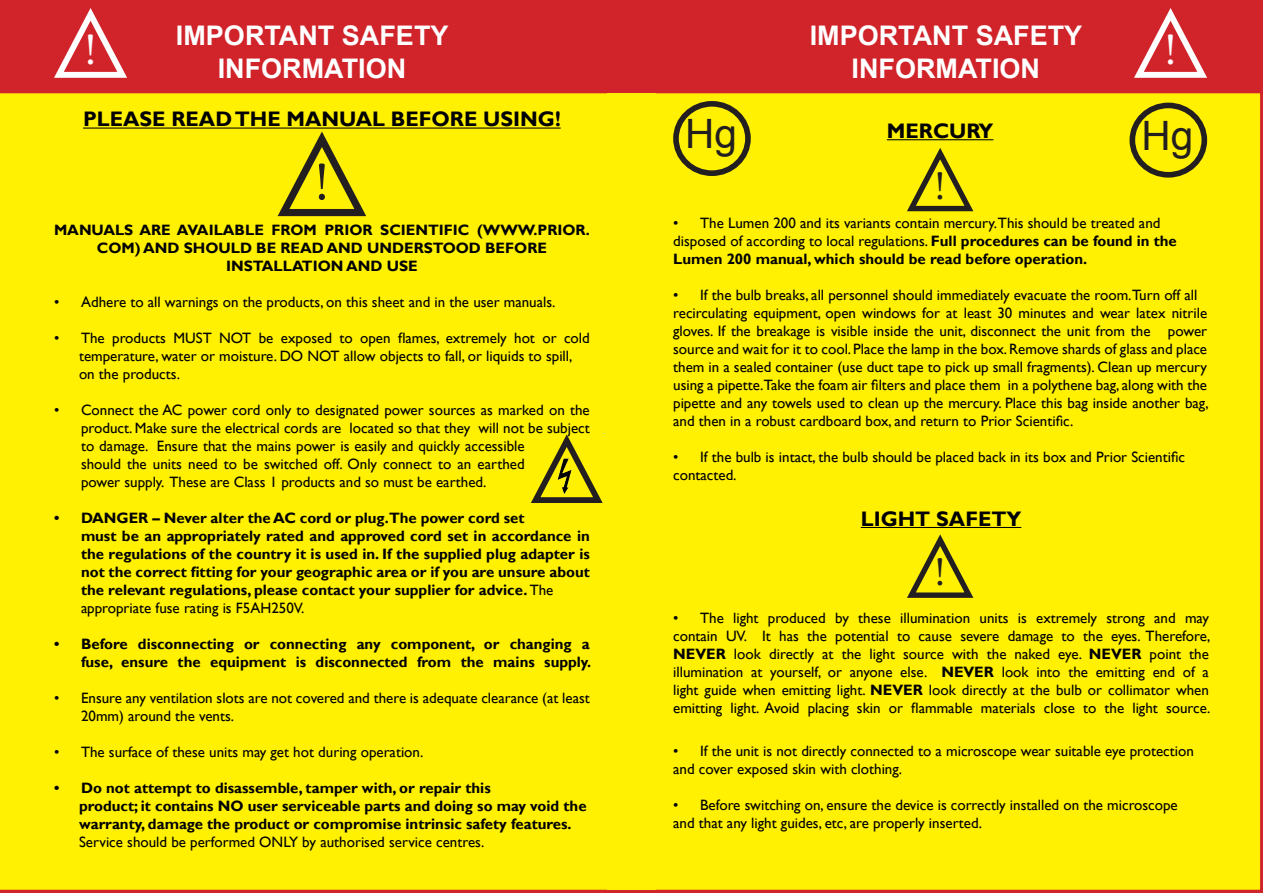
<style>
.page{position:relative;width:1263px;height:893px;background:#fff}
.page>*{position:absolute;margin:0;border:0;box-sizing:border-box;transform-origin:0 0}
.t1{font:54px "Minion Pro";color:#231f20}
.t2{font:44.55px "Minion Pro";color:#fff}
.t3{font:40.5px "Arial";color:#231f20}
.t4{font:40.5px "Minion Pro";color:#231f20}
.t5{font:700 27px/32.4px "Arial";color:#fff;text-align:center}
.t6{font:700 21px "Gill Sans";color:#000001}
.t7{font:15px/18px "Gill Sans";color:#000001}
.t8{font:700 15px/18px "Gill Sans";color:#000001}
.s1{font-weight:400}
.s2{font-weight:700}
</style>
<div class="page">
<div style="left:626px;top:0;width:637px;height:86px;background:#d1232a"></div>
<div style="left:0;top:86px;width:624px;height:807px;background:#fff101"></div>
<div style="left:0;top:0;width:631px;height:86px;background:#d1232a"></div>
<hr style="left:83px;top:128px;width:478px;height:1px;background:#000001">
<svg style="left:1134px;top:8px;width:73px;height:70px"></svg>
<svg style="left:272px;top:130px;width:100px;height:90px;background:#d4c806"></svg>
<svg style="left:54px;top:8px;width:73px;height:70px"></svg>
<div style="left:624px;top:86px;width:639px;height:807px;background:#fff101"></div>
<div style="left:607px;top:93px;width:49px;height:797px;background:#fff101"></div>
<hr style="left:861px;top:527px;width:160px;height:1px;background:#000001">
<hr style="left:887px;top:139px;width:106px;height:1px;background:#000001">
<svg style="left:902px;top:146px;width:76px;height:68px;background:#d5c906"></svg>
<svg style="left:902px;top:533px;width:76px;height:67px;background:#d4c806"></svg>
<svg style="left:526px;top:433px;width:81px;height:73px"></svg>
<img style="left:525px;top:434px;width:79px;height:88px">
<div style="left:673px;top:101px;width:78px;height:75px;border:6px solid #231f20;border-radius:50%"></div>
<div style="left:1129px;top:103px;width:78px;height:75px;border:6px solid #231f20;border-radius:50%"></div>
<h3 class="t5" style="left:176px;top:21px;width:274px">IMPORTANT SAFETY<br>INFORMATION</h3>
<h3 class="t6" style="left:83px;top:107px;width:479px">PLEASE READ THE MANUAL BEFORE USING!</h3>
<h2 class="t2" style="left:84px;top:20px;width:14px">!</h2>
<h1 class="t1" style="left:314px;top:146px;width:16px">!</h1>
<p class="t8" style="left:54px;top:221px;width:537px;text-align:center">MANUALS ARE AVAILABLE FROM PRIOR SCIENTIFIC (WWW.PRIOR.<br>COM) AND SHOULD BE READ AND UNDERSTOOD BEFORE<br>INSTALLATION AND USE</p>
<p class="t7" style="left:54px;top:293px;width:503px">• Adhere to all warnings on the products, on this sheet and in the user manuals.</p>
<p class="t7" style="left:79px;top:329px;width:512px;text-indent:-25px">• The products MUST NOT be exposed to open flames, extremely hot or cold temperature, water or moisture. DO NOT allow objects to fall, or liquids to spill, on the products.</p>
<p class="t7" style="left:81px;top:401px;width:510px;text-indent:-27px">• Connect the AC power cord only to designated power sources as marked on the product. Make sure the electrical cords are located so that they will not be subject to damage. Ensure that the mains power is easily and quickly accessible<br>should the units need to be switched off. Only connect to an earthed<br>power supply. These are Class 1 products and so must be earthed.</p>
<p class="t8" style="left:81px;top:509px;width:510px;text-indent:-27px">• DANGER – Never alter the AC cord or plug.The power cord set<br>must be an appropriately rated and approved cord set in accordance in the regulations of the country it is used in. If the supplied plug adapter is not the correct fitting for your geographic area or if you are unsure about the relevant regulations, please contact your supplier for advice. <span class="s1">The appropriate fuse rating is F5AH250V.</span></p>
<p class="t8" style="left:54px;top:635px;width:539px;text-align:right">• Before disconnecting or connecting any component, or changing a fuse, ensure the equipment is disconnected from the mains supply.</p>
<p class="t7" style="left:81px;top:689px;width:510px;text-indent:-27px">• Ensure any ventilation slots are not covered and there is adequate clearance (at least<br>20mm) around the vents.</p>
<p class="t7" style="left:54px;top:743px;width:371px">• The surface of these units may get hot during operation.</p>
<p class="t8" style="left:79px;top:779px;width:509px;text-indent:-25px">• Do not attempt to disassemble, tamper with, or repair this<br>product; it contains NO user serviceable parts and doing so may void the warranty, damage the product or compromise intrinsic safety features.</p>
<p class="t7" style="left:79px;top:833px;width:407px">Service should be performed ONLY by authorised service centres.</p>
<h3 class="t5" style="left:810px;top:21px;width:274px">IMPORTANT SAFETY<br>INFORMATION</h3>
<h2 class="t2" style="left:1164px;top:20px;width:14px">!</h2>
<h3 class="t3" style="left:685px;top:107px;width:53px">Hg</h3>
<h3 class="t3" style="left:1141px;top:109px;width:53px">Hg</h3>
<h3 class="t6" style="left:887px;top:118px;width:108px">MERCURY</h3>
<h3 class="t4" style="left:934px;top:159px;width:13px">!</h3>
<p class="t7" style="left:673px;top:214px;width:505px">• The Lumen 200 and its variants contain mercury.This should be treated and disposed of according to local regulations. <span class="s2">Full procedures can be found in the<br>Lumen 200 manual, which should be read before operation.</span></p>
<p class="t7" style="left:673px;top:286px;width:537px">• If the bulb breaks, all personnel should immediately evacuate the room.Turn off all recirculating equipment, open windows for at least 30 minutes and wear latex nitrile gloves. If the breakage is visible inside the unit, disconnect the unit from the power source and wait for it to cool. Place the lamp in the box. Remove shards of glass and place them in a sealed container (use duct tape to pick up small fragments). Clean up mercury using a pipette.Take the foam air filters and place them in a polythene bag, along with the pipette and any towels used to clean up the mercury. Place this bag inside another bag, and then in a robust cardboard box, and return to Prior Scientific.</p>
<p class="t7" style="left:673px;top:448px;width:513px">• If the bulb is intact, the bulb should be placed back in its box and Prior Scientific contacted.</p>
<h3 class="t6" style="left:861px;top:506px;width:162px">LIGHT SAFETY</h3>
<h3 class="t4" style="left:934px;top:545px;width:13px">!</h3>
<p class="t7" style="left:673px;top:609px;width:539px;text-align:justify">• The light produced by these illumination units is extremely strong and may contain UV. It has the potential to cause severe damage to the eyes. Therefore, <span class="s2">NEVER</span> look directly at the light source with the naked eye. <span class="s2">NEVER</span> point the illumination at yourself, or anyone else. <span class="s2">NEVER</span> look into the emitting end of a light guide when emitting light. <span class="s2">NEVER</span> look directly at the bulb or collimator when emitting light. Avoid placing skin or flammable materials close to the light source.</p>
<p class="t7" style="left:673px;top:742px;width:522px">• If the unit is not directly connected to a microscope wear suitable eye protection and cover exposed skin with clothing.</p>
<p class="t7" style="left:673px;top:796px;width:506px">• Before switching on, ensure the device is correctly installed on the microscope and that any light guides, etc, are properly inserted.</p>
</div>
